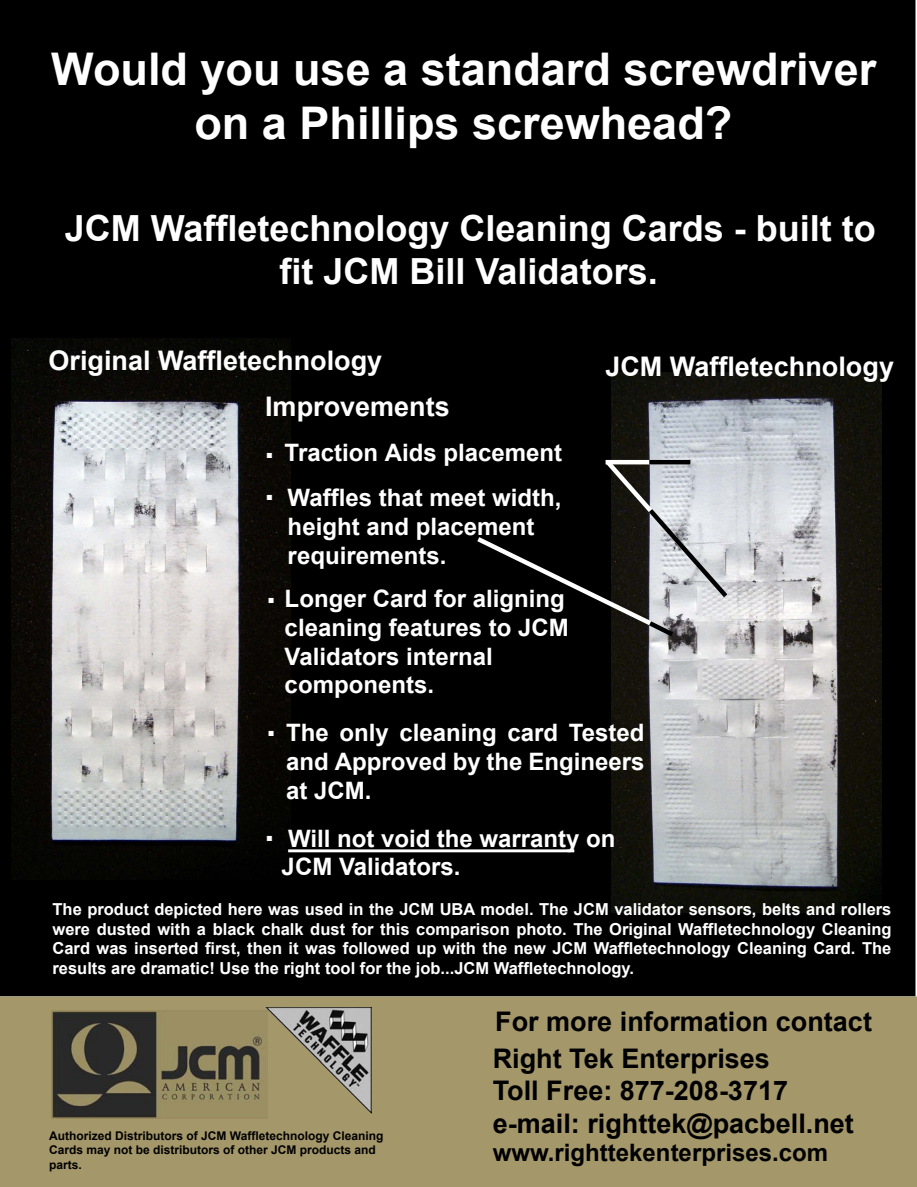
<style>
.page{position:relative;width:917px;height:1187px;background:#fff}
.page>*{position:absolute;margin:0;border:0;box-sizing:border-box;transform-origin:0 0}
.t1{font:700 45px/54px "Arial";color:#fff;text-align:center}
.t2{font:700 36px/43.2px "Arial";color:#fff;text-align:center}
.t3{font:700 27px/32.4px "Arial";color:#000}
.t4{font:700 27px "Arial";color:#fff}
.t5{font:700 24px/28.8px "Arial";color:#fff}
.t6{font:700 24px "Arial";color:#000}
.t7{font:700 16.5px/19.8px "Arial";color:#fff;text-align:justify}
.t8{font:700 12px/14.4px "Arial";color:#000}
</style>
<div class="page">
<div style="left:0;top:0;width:915px;height:996px;background:#000"></div>
<div style="left:0;top:996px;width:916px;height:190px;background:#a4976a"></div>
<img style="left:351px;top:1007px;width:20px;height:30px">
<svg style="left:200px;top:996px;width:172px;height:172px"></svg>
<hr style="left:264px;top:1004px;width:108px;height:3px;background:#a4976a">
<img style="left:51px;top:1010px;width:216px;height:108px">
<img style="left:611px;top:372px;width:270px;height:540px">
<img style="left:12px;top:339px;width:278px;height:538px">
<svg style="left:477px;top:457px;width:253px;height:182px"></svg>
<svg style="left:285px;top:848px;width:290px;height:5px"></svg>
<h1 class="t1" style="left:51px;top:43px;width:826px">Would you use a standard screwdriver on a Phillips screwhead?</h1>
<h2 class="t2" style="left:65px;top:208px;width:812px">JCM Waffletechnology Cleaning Cards - built to fit JCM Bill Validators.</h2>
<h3 class="t4" style="left:49px;top:343px;width:335px">Original Waffletechnology</h3>
<h3 class="t4" style="left:605px;top:349px;width:290px">JCM Waffletechnology</h3>
<h3 class="t4" style="left:265px;top:389px;width:186px">Improvements</h3>
<h2 class="t2" style="left:265px;top:426px;width:12px;line-height:42px;text-align:left">. .</h2>
<h3 class="t5" style="left:285px;top:431px;width:279px;line-height:45px">Traction Aids placement<br>Waffles that meet width,</h3>
<h3 class="t5" style="left:288px;top:512px;width:248px">height and placement requirements.</h3>
<h2 class="t2" style="left:266px;top:569px;width:12px">.</h2>
<h3 class="t5" style="left:285px;top:585px;width:286px">Longer Card for aligning cleaning features to JCM<br>Validators internal components.</h3>
<h3 class="t5" style="left:286px;top:719px;width:360px;text-align:justify;text-indent:-20px"><sup>.</sup> The only cleaning card Tested and Approved by the Engineers at JCM.</h3>
<h3 class="t5" style="left:282px;top:824px;width:335px;text-indent:-17px"><sup>.</sup> Will not void the warranty on<br>JCM Validators.</h3>
<p class="t7" style="left:52px;top:899px;width:840px">The product depicted here was used in the JCM UBA model. The JCM validator sensors, belts and rollers were dusted with a black chalk dust for this comparison photo. The Original Waffletechnology Cleaning Card was inserted first, then it was followed up with the new JCM Waffletechnology Cleaning Card. The results are dramatic! Use the right tool for the job...JCM Waffletechnology.</p>
<p class="t8" style="left:49px;top:1129px;width:336px">Authorized Distributors of JCM Waffletechnology Cleaning<br>Cards may not be distributors of other JCM products and parts.</p>
<h3 class="t3" style="left:495px;top:1006px;width:378px">For more information contact</h3>
<h3 class="t3" style="left:493px;top:1043px;width:362px">Right Tek Enterprises<br>Toll Free: 877-208-3717 e-mail: righttek@pacbell.net</h3>
<h3 class="t6" style="left:493px;top:1137px;width:337px">www.righttekenterprises.com</h3>
</div>
